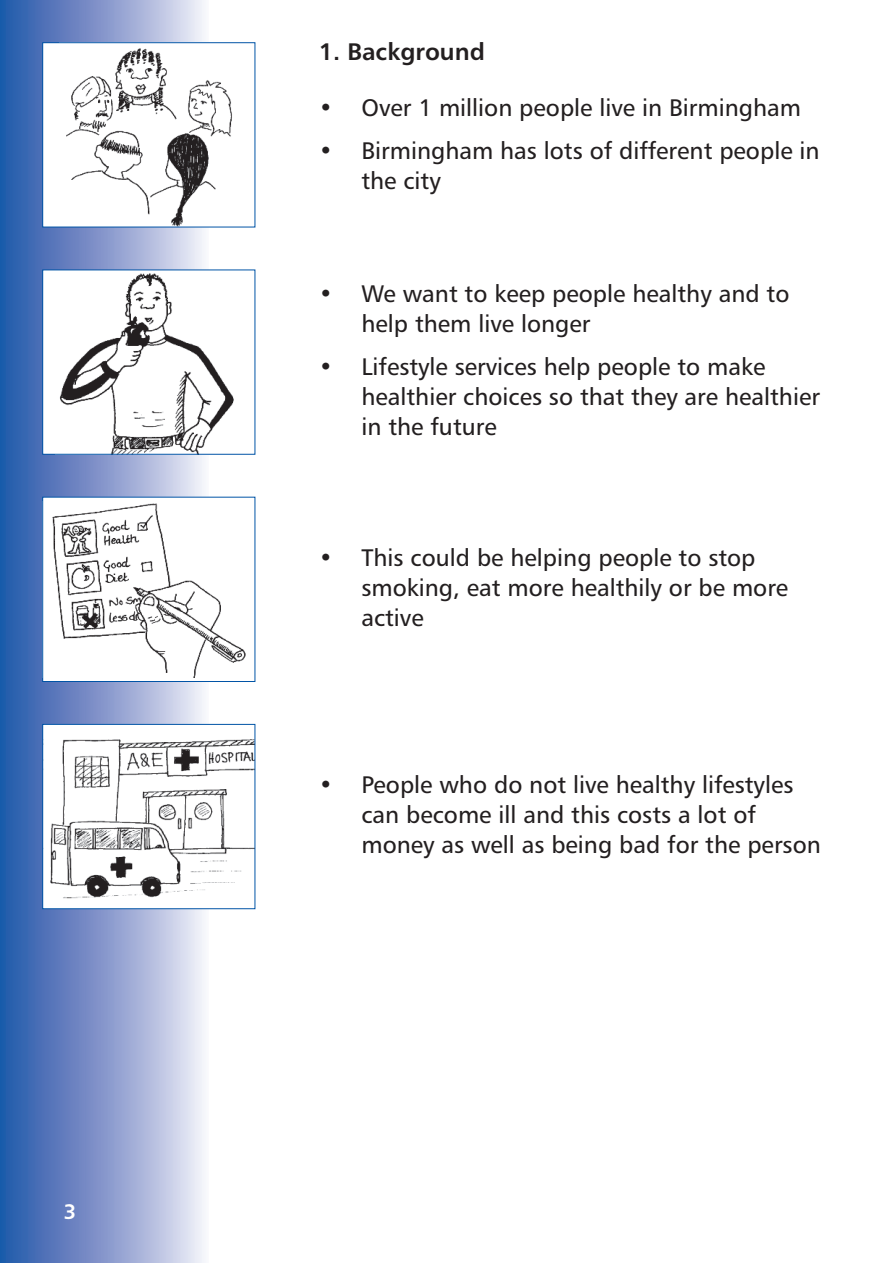
<style>
.page{position:relative;width:893px;height:1263px;background:#fff}
.page>*{position:absolute;margin:0;border:0;box-sizing:border-box;transform-origin:0 0}
.t1{font:24px/30px "Humanist 777 BT Roman B";color:#231f20}
.t2{font:24px "Humanist 777 BT Bold B";color:#231f20}
.t3{font:21px "Humanist 777 BT Bold B";color:#fff}
</style>
<div class="page">
<svg style="left:0;top:0;width:208px;height:1263px"></svg>
<div style="left:43px;top:43px;width:212px;height:184px;background:#fff"></div>
<img style="left:66px;top:48px;width:166px;height:177px">
<div style="left:43px;top:270px;width:212px;height:184px;background:#fff"></div>
<img style="left:60px;top:273px;width:174px;height:179px">
<div style="left:43px;top:497px;width:212px;height:184px;background:#fff"></div>
<img style="left:52px;top:503px;width:194px;height:174px">
<img style="left:45px;top:726px;width:208px;height:181px">
<div style="left:43px;top:724px;width:212px;height:185px;border:1px solid #0154a6"></div>
<p class="t3" style="left:64px;top:1203px;width:14px">3</p>
<p class="t2" style="left:319px;top:43px;width:168px">1. Background</p>
<p class="t1" style="left:319px;top:95px;width:484px">• Over 1 million people live in Birmingham</p>
<p class="t1" style="left:361px;top:137px;width:460px;text-indent:-43px">• Birmingham has lots of different people in the city</p>
<p class="t1" style="left:361px;top:281px;width:429px;text-indent:-43px">• We want to keep people healthy and to help them live longer</p>
<p class="t1" style="left:361px;top:353px;width:460px;text-indent:-43px">• Lifestyle services help people to make healthier choices so that they are healthier in the future</p>
<p class="t1" style="left:361px;top:544px;width:428px;text-indent:-43px">• This could be helping people to stop smoking, eat more healthily or be more active</p>
<p class="t1" style="left:361px;top:771px;width:461px;text-indent:-43px">• People who do not live healthy lifestyles can become ill and this costs a lot of money as well as being bad for the person</p>
</div>
